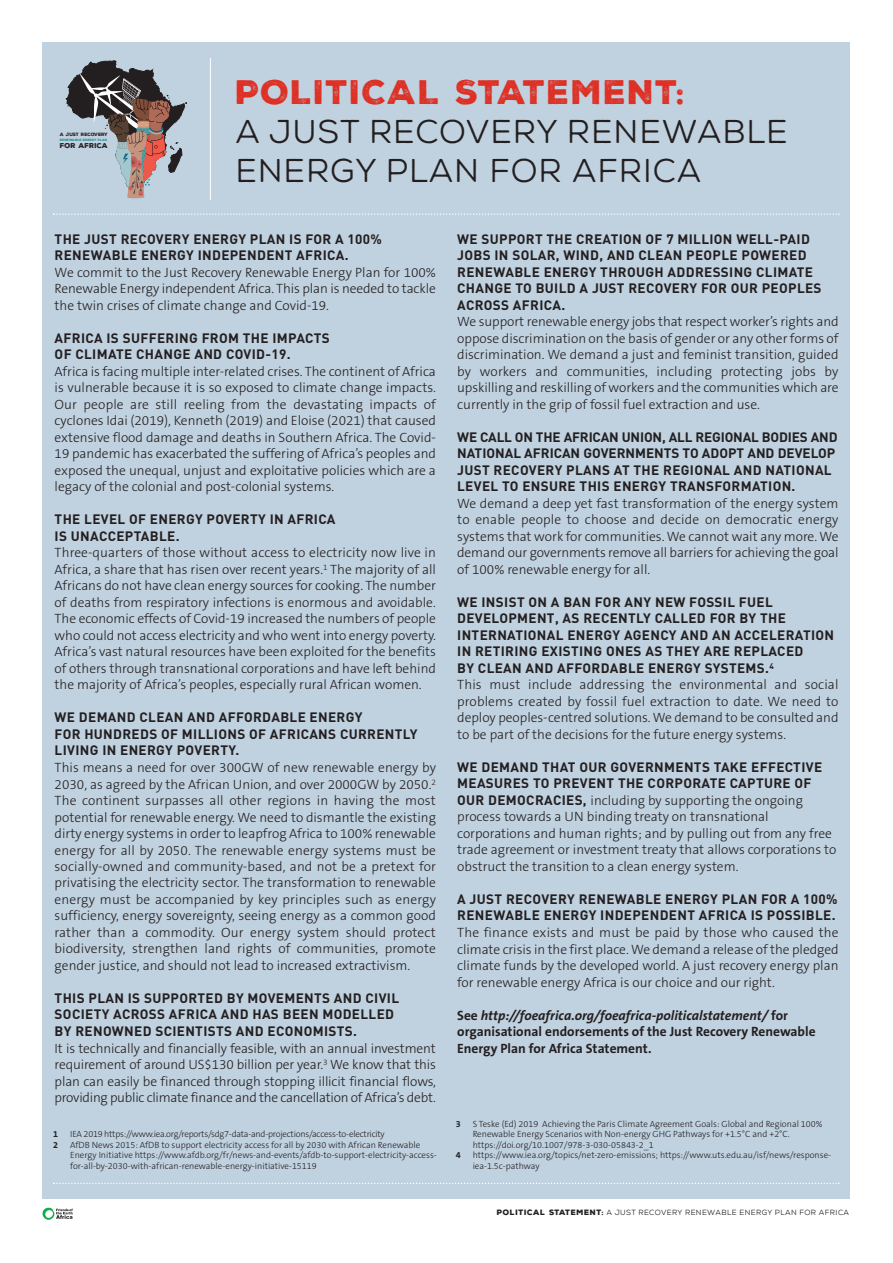
<style>
.page{position:relative;width:893px;height:1263px;background:#fff}
.page>*{position:absolute;margin:0;border:0;box-sizing:border-box;transform-origin:0 0}
.t1{font:33px/39px "Nexa Rust Sans";letter-spacing:.025em;color:#231f20}
.t2{font:300 13.5px/16.5px "The Sans B3";color:#231f20;text-align:justify}
.t3{font:700 13.5px/16.5px "DIN";letter-spacing:.025em;color:#231f20}
.t4{font:700 13.5px/16.5px "DIN";color:#231f20}
.t5{font:700 13.5px/16.5px "The Sans B7";color:#231f20}
.t6{font:300 9px/10.5px "The Sans B3";color:#231f20}
.t7{font:300 9px "The Sans B3";letter-spacing:-.025em;color:#231f20}
.t8{font:700 9px "The Sans B7";color:#231f20}
.t9{font:7.5px "Nexa Rust Sans";letter-spacing:.05em;color:#231f20}
.t10{font:6.9px "Nexa Rust Sans Black 01";color:#231f20}
.t11{font:4.5px "Nexa Rust Sans Black 01";letter-spacing:-.01em;color:#231f20}
.t12{font:3.15px "Nexa Rust Sans Black 01";color:#2a8c92}
.s1{font-family:"Nexa Rust Sans Black 01";color:#de3126}
.s2{font-family:"DIN";font-weight:700}
.s3{font-style:italic}
.s4{font-weight:900}
.s5{font-family:"Nexa Rust Sans Black 01"}
</style>
<div class="page">
<div style="left:43px;top:43px;width:807px;height:1156px;background:#c0d1df"></div>
<svg style="left:53px;top:213px;width:787px;height:2px"></svg>
<svg style="left:53px;top:1182px;width:787px;height:2px"></svg>
<svg style="left:66px;top:60px;width:121px;height:139px"></svg>
<hr style="left:210px;top:58px;width:1px;height:142px;background:#fff">
<svg style="left:43px;top:1208px;width:30px;height:12px"></svg>
<p class="t11" style="left:60px;top:132px;width:49px">A JUST RECOVERY</p>
<p class="t12" style="left:60px;top:138px;width:49px">RENEWABLE ENERGY PLAN</p>
<p class="t10" style="left:60px;top:141px;width:50px">FOR AFRICA</p>
<p class="t1" style="left:235px;top:74px;width:554px"><span class="s1">POLITICAL STATEMENT:<br></span>A JUST RECOVERY RENEWABLE<br>ENERGY PLAN FOR AFRICA</p>
<p class="t3" style="left:55px;top:232px;width:329px">THE JUST RECOVERY ENERGY PLAN IS FOR A 100%<br>RENEWABLE ENERGY INDEPENDENT AFRICA.</p>
<p class="t2" style="left:55px;top:265px;width:383px">We commit to the Just Recovery Renewable Energy Plan for 100% Renewable Energy independent Africa. This plan is needed to tackle the twin crises of climate change and Covid-19.</p>
<p class="t3" style="left:55px;top:331px;width:277px">AFRICA IS SUFFERING FROM THE IMPACTS<br>OF CLIMATE CHANGE AND COVID-19.</p>
<p class="t2" style="left:55px;top:364px;width:383px">Africa is facing multiple inter-related crises. The continent of Africa is vulnerable because it is so exposed to climate change impacts.<br>Our people are still reeling from the devastating impacts of cyclones Idai (2019), Kenneth (2019) and Eloise (2021) that caused extensive flood damage and deaths in Southern Africa. The Covid-19 pandemic has exacerbated the suffering of Africa’s peoples and exposed the unequal, unjust and exploitative policies which are a legacy of the colonial and post-colonial systems.</p>
<p class="t3" style="left:55px;top:513px;width:282px">THE LEVEL OF ENERGY POVERTY IN AFRICA<br>IS UNACCEPTABLE.</p>
<p class="t2" style="left:55px;top:546px;width:383px">Three-quarters of those without access to electricity now live in Africa, a share that has risen over recent years.<sup>1</sup> The majority of all Africans do not have clean energy sources for cooking. The number of deaths from respiratory infections is enormous and avoidable.<br>The economic effects of Covid-19 increased the numbers of people who could not access electricity and who went into energy poverty.<br>Africa’s vast natural resources have been exploited for the benefits of others through transnational corporations and have left behind the majority of Africa’s peoples, especially rural African women.</p>
<p class="t3" style="left:55px;top:711px;width:365px">WE DEMAND CLEAN AND AFFORDABLE ENERGY<br>FOR HUNDREDS OF MILLIONS OF AFRICANS CURRENTLY<br>LIVING IN ENERGY POVERTY.</p>
<p class="t2" style="left:55px;top:760px;width:383px">This means a need for over 300GW of new renewable energy by 2030, as agreed by the African Union, and over 2000GW by 2050.<sup>2<br></sup>The continent surpasses all other regions in having the most potential for renewable energy. We need to dismantle the existing dirty energy systems in order to leapfrog Africa to 100% renewable energy for all by 2050. The renewable energy systems must be socially-owned and community-based, and not be a pretext for privatising the electricity sector. The transformation to renewable energy must be accompanied by key principles such as energy sufficiency, energy sovereignty, seeing energy as a common good rather than a commodity. Our energy system should protect biodiversity, strengthen land rights of communities, promote gender justice, and should not lead to increased extractivism.</p>
<p class="t3" style="left:55px;top:991px;width:346px">THIS PLAN IS SUPPORTED BY MOVEMENTS AND CIVIL<br>SOCIETY ACROSS AFRICA AND HAS BEEN MODELLED<br>BY RENOWNED SCIENTISTS AND ECONOMISTS.</p>
<p class="t2" style="left:55px;top:1041px;width:383px">It is technically and financially feasible, with an annual investment requirement of around US$130 billion per year.<sup>3</sup> We know that this plan can easily be financed through stopping illicit financial flows, providing public climate finance and the cancellation of Africa’s debt.</p>
<p class="t8" style="left:53px;top:1130px;width:6px">1</p>
<p class="t7" style="left:70px;top:1130px;width:316px">IEA 2019 https://www.iea.org/reports/sdg7-data-and-projections/access-to-electricity</p>
<p class="t8" style="left:53px;top:1140px;width:6px">2</p>
<p class="t6" style="left:70px;top:1140px;width:368px">AfDB News 2015: AfDB to support electricity access for all by 2030 with African Renewable<br>Energy Initiative https://www.afdb.org/fr/news-and-events/afdb-to-support-electricity-access&shy;for-all-by-2030-with-african-renewable-energy-initiative-15119</p>
<p class="t3" style="left:457px;top:232px;width:366px">WE SUPPORT THE CREATION OF 7 MILLION WELL-PAID JOBS IN SOLAR, WIND, AND CLEAN PEOPLE POWERED RENEWABLE ENERGY THROUGH ADDRESSING CLIMATE CHANGE TO BUILD A JUST RECOVERY FOR OUR PEOPLES ACROSS AFRICA.</p>
<p class="t2" style="left:457px;top:315px;width:383px">We support renewable energy jobs that respect worker’s rights and oppose discrimination on the basis of gender or any other forms of discrimination. We demand a just and feminist transition, guided by workers and communities, including protecting jobs by upskilling and reskilling of workers and the communities which are currently in the grip of fossil fuel extraction and use.</p>
<p class="t4" style="left:457px;top:430px;width:382px">WE CALL ON THE AFRICAN UNION, ALL REGIONAL BODIES AND NATIONAL AFRICAN GOVERNMENTS TO ADOPT AND DEVELOP JUST RECOVERY PLANS AT THE REGIONAL AND NATIONAL LEVEL TO ENSURE THIS ENERGY TRANSFORMATION.</p>
<p class="t2" style="left:457px;top:496px;width:383px">We demand a deep yet fast transformation of the energy system to enable people to choose and decide on democratic energy systems that work for communities. We cannot wait any more. We demand our governments remove all barriers for achieving the goal of 100% renewable energy for all.</p>
<p class="t3" style="left:457px;top:595px;width:378px">WE INSIST ON A BAN FOR ANY NEW FOSSIL FUEL DEVELOPMENT, AS RECENTLY CALLED FOR BY THE INTERNATIONAL ENERGY AGENCY AND AN ACCELERATION IN RETIRING EXISTING ONES AS THEY ARE REPLACED<br>BY CLEAN AND AFFORDABLE ENERGY SYSTEMS.<sup>4</sup></p>
<p class="t2" style="left:457px;top:678px;width:383px">This must include addressing the environmental and social problems created by fossil fuel extraction to date. We need to deploy peoples-centred solutions. We demand to be consulted and to be part of the decisions for the future energy systems.</p>
<p class="t2" style="left:457px;top:760px;width:381px;text-align:left"><span class="s2">WE DEMAND THAT OUR GOVERNMENTS TAKE EFFECTIVE MEASURES TO PREVENT THE CORPORATE CAPTURE OF OUR DEMOCRACIES,</span> including by supporting the ongoing process towards a UN binding treaty on transnational corporations and human rights; and by pulling out from any free trade agreement or investment treaty that allows corporations to obstruct the transition to a clean energy system.</p>
<p class="t3" style="left:457px;top:892px;width:382px">A JUST RECOVERY RENEWABLE ENERGY PLAN FOR A 100%<br>RENEWABLE ENERGY INDEPENDENT AFRICA IS POSSIBLE.</p>
<p class="t2" style="left:457px;top:925px;width:383px">The finance exists and must be paid by those who caused the climate crisis in the first place. We demand a release of the pledged climate funds by the developed world. A just recovery energy plan for renewable energy Africa is our choice and our right.</p>
<p class="t5" style="left:457px;top:1007px;width:360px">See <span class="s3">http://foeafrica.org/foeafrica-politicalstatement/</span> for organisational endorsements of the Just Recovery Renewable<br>Energy Plan for Africa Statement.</p>
<p class="t8" style="left:456px;top:1119px;width:6px">3</p>
<p class="t6" style="left:473px;top:1119px;width:351px">S Teske (Ed) 2019 Achieving the Paris Climate Agreement Goals: Global and Regional 100%<br>Renewable Energy Scenarios with Non-energy GHG Pathways for +1.5°C and +2°C. https://doi.org/10.1007/978-3-030-05843-2_1</p>
<p class="t8" style="left:456px;top:1151px;width:6px">4</p>
<p class="t6" style="left:473px;top:1151px;width:360px">https://www.iea.org/topics/net-zero-emissions; https://www.uts.edu.au/isf/news/response&shy;iea-1.5c-pathway</p>
<p class="t9" style="left:497px;top:1208px;width:354px"><span class="s4">POLITICAL STATEMENT</span><span class="s5">:</span> A JUST RECOVERY RENEWABLE ENERGY PLAN FOR AFRICA</p>
</div>
